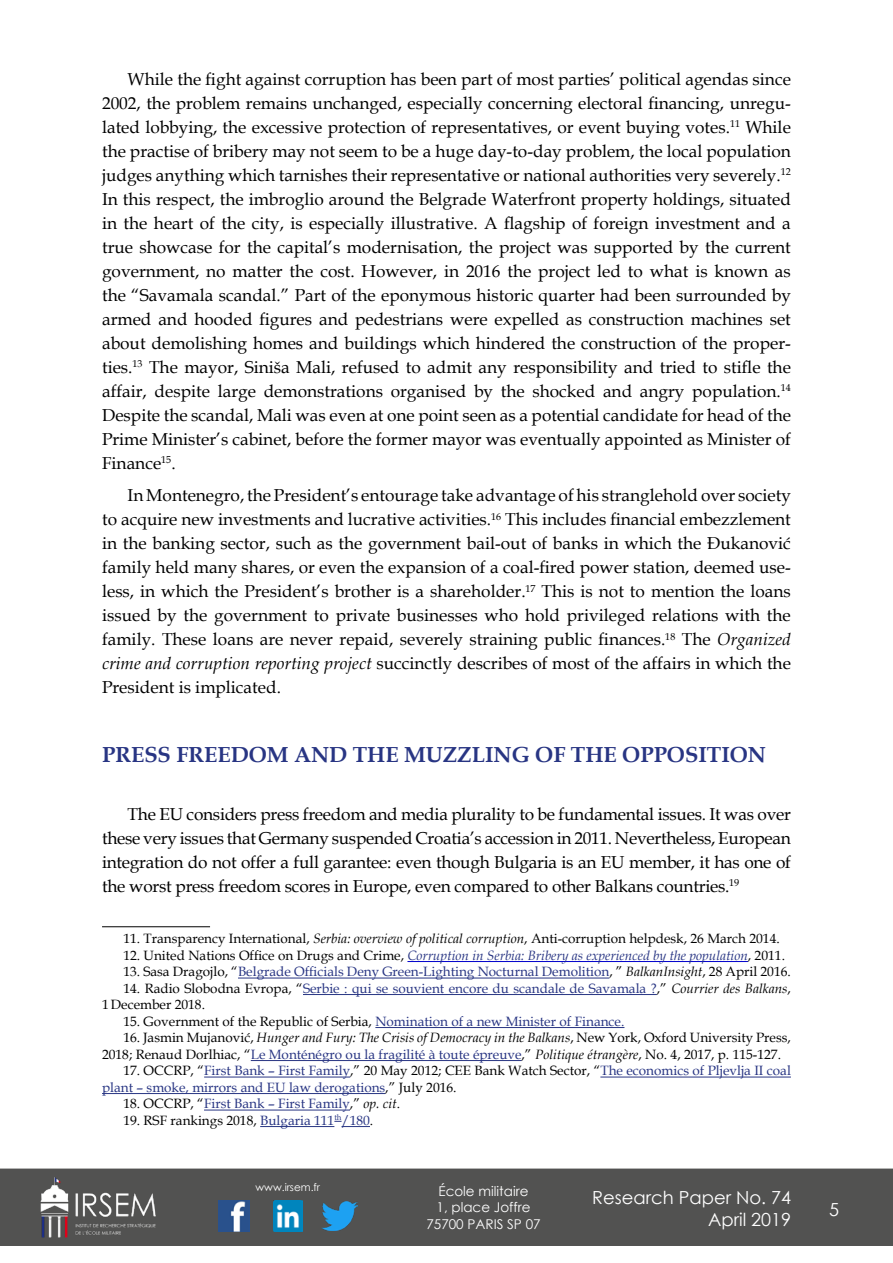
<style>
.page{position:relative;width:893px;height:1263px;background:#fff}
.page>*{position:absolute;margin:0;border:0;box-sizing:border-box;transform-origin:0 0}
.t1{font:700 21.75px "Book Antiqua";color:#283583}
.t2{font:18px/21.6px "Century Gothic";color:#fff;text-align:right}
.t3{font:17.25px/24px "Book Antiqua";color:#000;text-align:justify}
.t4{font:13.5px/16.5px "Book Antiqua";color:#000}
.t5{font:13.5px/16.5px "Book Antiqua";color:#283583}
.t6{font:italic 13.5px "Book Antiqua";color:#283583}
.t7{font:13.5px/16.2px "Century Gothic";color:#fff;text-align:center}
.t8{font:10.5px "Century Gothic";color:#fff}
.s1{font-style:italic}
.s2{font-style:normal;color:#000}
.s3{color:#000}
.s4{font-style:italic;color:#000}
.s5{color:#283583}
</style>
<div class="page">
<div style="left:0;top:1168px;width:893px;height:78px;background:#525251;border:2px solid #525251"></div>
<img style="left:39px;top:1169px;width:117px;height:76px">
<img style="left:322px;top:1201px;width:36px;height:30px">
<img style="left:218px;top:1200px;width:31px;height:32px">
<img style="left:274px;top:1200px;width:28px;height:32px">
<hr style="left:102px;top:926px;width:108px;height:1px;background:#000">
<hr style="left:407px;top:961px;width:341px;height:1px;background:#00c">
<hr style="left:238px;top:978px;width:371px;height:1px;background:#283583">
<hr style="left:303px;top:994px;width:354px;height:1px;background:#283583">
<hr style="left:375px;top:1027px;width:249px;height:1px;background:#283583">
<hr style="left:251px;top:1060px;width:271px;height:1px;background:#283583">
<hr style="left:204px;top:1077px;width:146px;height:1px;background:#283583">
<hr style="left:600px;top:1077px;width:191px;height:1px;background:#283583">
<hr style="left:102px;top:1093px;width:283px;height:1px;background:#283583">
<hr style="left:204px;top:1110px;width:146px;height:1px;background:#283583">
<hr style="left:260px;top:1126px;width:74px;height:1px;background:#283583">
<svg style="left:334px;top:1121px;width:36px;height:6px"></svg>
<p class="t3" style="left:102px;top:67px;width:690px;text-indent:26px">While the fight against corruption has been part of most parties’ political agendas since 2002, the problem remains unchanged, especially concerning electoral financing, unregu&shy;lated lobbying, the excessive protection of representatives, or event buying votes.<sup>11</sup> While the practise of bribery may not seem to be a huge day-to-day problem, the local population judges anything which tarnishes their representative or national authorities very severely.<sup>12<br></sup>In this respect, the imbroglio around the Belgrade Waterfront property holdings, situated in the heart of the city, is especially illustrative. A flagship of foreign investment and a true showcase for the capital’s modernisation, the project was supported by the current government, no matter the cost. However, in 2016 the project led to what is known as the “Savamala scandal.” Part of the eponymous historic quarter had been surrounded by armed and hooded figures and pedestrians were expelled as construction machines set about demolishing homes and buildings which hindered the construction of the proper&shy;ties.<sup>13</sup> The mayor, Siniša Mali, refused to admit any responsibility and tried to stifle the affair, despite large demonstrations organised by the shocked and angry population.<sup>14<br></sup>Despite the scandal, Mali was even at one point seen as a potential candidate for head of the Prime Minister’s cabinet, before the former mayor was eventually appointed as Minister of Finance<sup>15</sup>.</p>
<p class="t3" style="left:102px;top:483px;width:690px;text-indent:26px">In Montenegro, the President’s entourage take advantage of his stranglehold over society to acquire new investments and lucrative activities.<sup>16</sup> This includes financial embezzlement in the banking sector, such as the government bail-out of banks in which the Đukanović family held many shares, or even the expansion of a coal-fired power station, deemed use&shy;less, in which the President’s brother is a shareholder.<sup>17</sup> This is not to mention the loans issued by the government to private businesses who hold privileged relations with the family. These loans are never repaid, severely straining public finances.<sup>18</sup> The <span class="s1">Organized crime and corruption reporting project</span> succinctly describes of most of the affairs in which the President is implicated.</p>
<p class="t1" style="left:102px;top:740px;width:665px">PRESS FREEDOM AND THE MUZZLING OF THE OPPOSITION</p>
<p class="t3" style="left:102px;top:802px;width:690px;text-indent:26px">The EU considers press freedom and media plurality to be fundamental issues. It was over these very issues that Germany suspended Croatia’s accession in 2011. Nevertheless, European integration do not offer a full garantee: even though Bulgaria is an EU member, it has one of the worst press freedom scores in Europe, even compared to other Balkans countries.<sup>19</sup></p>
<p class="t4" style="left:123px;top:930px;width:658px">11. Transparency International, <span class="s1">Serbia: overview of political corruption</span>, Anti-corruption helpdesk, 26 March 2014.</p>
<p class="t6" style="left:123px;top:946px;width:663px"><span class="s2">12. United Nations Office on Drugs and Crime,</span> Corruption in Serbia: Bribery as experienced by the population<span class="s2">, 2011.</span></p>
<p class="t5" style="left:123px;top:963px;width:669px"><span class="s3">13. Sasa Dragojlo, “</span>Belgrade Officials Deny Green-Lighting Nocturnal Demolition<span class="s3">, ”</span> <span class="s4">BalkanInsight</span><span class="s3">, 28 April 2016.</span></p>
<p class="t5" style="left:102px;top:980px;width:690px;text-indent:21px"><span class="s3">14. Radio Slobodna Evropa, “</span>Serbie : qui se souvient encore du scandale de Savamala ?<span class="s3">,”</span> <span class="s4">Courrier des Balkans</span><span class="s3">,<br>1December 2018.</span></p>
<p class="t4" style="left:123px;top:1013px;width:503px">15. Government of the Republic of Serbia, <span class="s5">Nomination of a new Minister of Finance.</span></p>
<p class="t4" style="left:102px;top:1029px;width:690px;text-indent:21px">16. Jasmin Mujanović, <span class="s1">Hunger and Fury: The Crisis of Democracy in the Balkans</span>, New York, Oxford University Press,<br>2018; Renaud Dorlhiac, “<span class="s5">Le Monténégro ou la fragilité à toute épreuve</span>,” <span class="s1">Politique étrangère</span>, No. 4, 2017, p. 115-127.</p>
<p class="t5" style="left:102px;top:1062px;width:690px;text-indent:21px"><span class="s3">17. OCCRP, “</span>First Bank – First Family<span class="s3">,” 20 May 2012; CEE Bank Watch Sector, “</span>The economics of Pljevlja II coal plant – smoke, mirrors and EU law derogations<span class="s3">,” July 2016.</span></p>
<p class="t5" style="left:123px;top:1095px;width:278px"><span class="s3">18. OCCRP, “</span>First Bank – First Family<span class="s3">,”</span> <span class="s4">op. cit</span><span class="s3">.</span></p>
<p class="t4" style="left:123px;top:1112px;width:251px">19. RSF rankings 2018, <span class="s5">Bulgaria 111</span><sup>th</sup><span class="s5">/180</span>.</p>
<p class="t8" style="left:256px;top:1179px;width:66px">www.irsem.fr</p>
<p class="t7" style="left:426px;top:1183px;width:116px">École militaire<br>1, place Joffre<br>75700 PARIS SP 07</p>
<p class="t2" style="left:592px;top:1186px;width:200px">Research Paper No. 74<br>April 2019</p>
<p class="t2" style="left:829px;top:1198px;width:11px">5</p>
</div>
